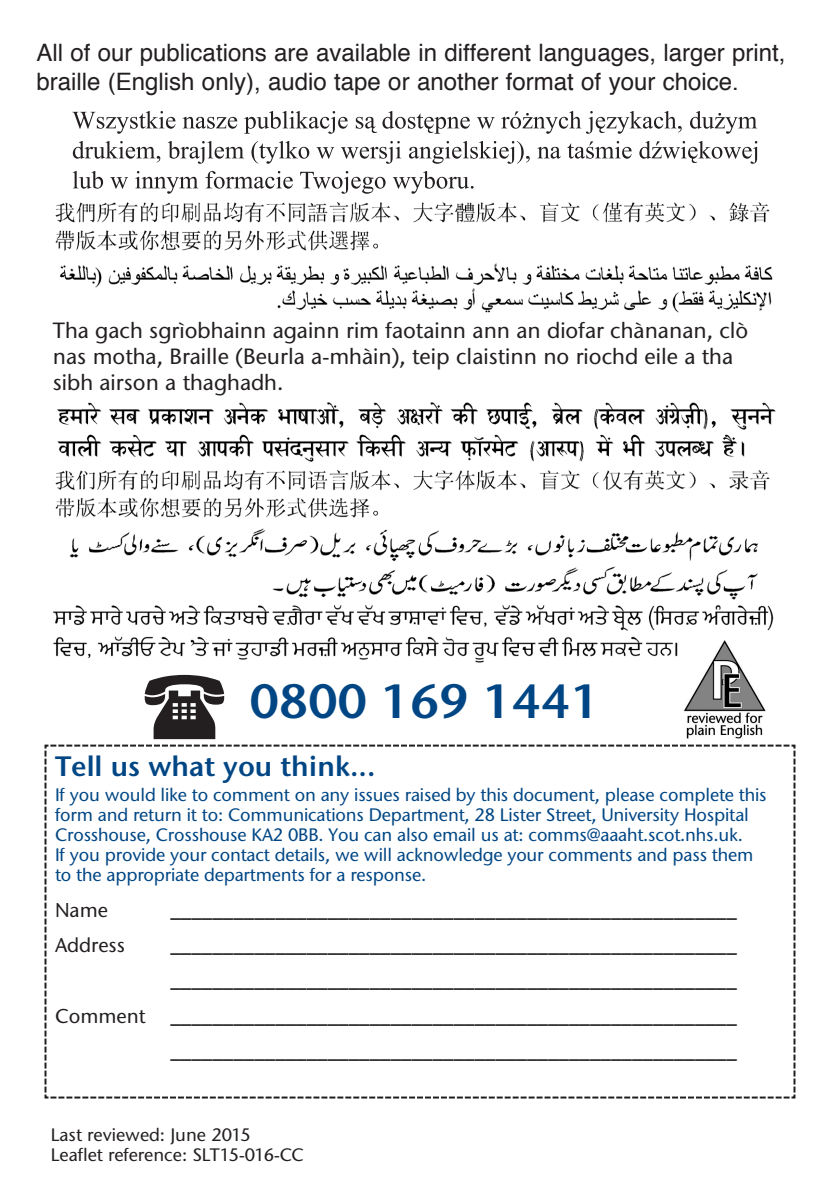
<style>
.page{position:relative;width:840px;height:1191px;background:#fff}
.page>*{position:absolute;margin:0;border:0;box-sizing:border-box;transform-origin:0 0}
.body{font:600 48px "Stone Sans ITC Std";color:#004684}
.t1{font:600 28px "Stone Sans ITC Std";color:#004684}
.Sub-heading{font:24px/28.8px "Helvetica";color:#231f20}
.body-2{font:500 22px/26px "Stone Sans ITC Std";color:#231f20}
.t2{font:500 20px "Stone Sans ITC Std";color:#231f20}
.t3{font:500 18px/20px "Stone Sans ITC Std";letter-spacing:-.01em;color:#004684}
.body-3{font:500 18px "Stone Sans ITC Std";color:#231f20}
</style>
<div class="page">
<img style="left:55px;top:202px;width:715px;height:49px">
<img style="left:60px;top:263px;width:713px;height:49px">
<img style="left:57px;top:402px;width:718px;height:59px">
<img style="left:55px;top:470px;width:715px;height:48px">
<img style="left:53px;top:605px;width:721px;height:58px">
<img style="left:69px;top:528px;width:689px;height:72px">
<img style="left:682px;top:640px;width:84px;height:35px">
<svg style="left:72px;top:111px;width:684px;height:23px"></svg>
<svg style="left:73px;top:141px;width:683px;height:23px"></svg>
<svg style="left:73px;top:171px;width:400px;height:23px"></svg>
<svg style="left:144px;top:675px;width:622px;height:65px"></svg>
<svg style="left:44px;top:744px;width:752px;height:355px"></svg>
<p class="Sub-heading" style="left:36px;top:39px;width:750px">All of our publications are available in different languages, larger print, braille (English only), audio tape or another format of your choice.</p>
<p class="body-2" style="left:53px;top:317px;width:696px">Tha gach sgrìobhainn againn rim faotainn ann an diofar chànanan, clò nas motha, Braille (Beurla a-mhàin), teip claistinn no riochd eile a tha sibh airson a thaghadh.</p>
<p class="body" style="left:250px;top:670px;width:351px">0800 169 1441</p>
<p class="t1" style="left:55px;top:748px;width:322px">Tell us what you think...</p>
<p class="t3" style="left:55px;top:785px;width:712px">If you would like to comment on any issues raised by this document, please complete this form and return it to: Communications Department, 28 Lister Street, University Hospital Crosshouse, Crosshouse KA2 0BB. You can also email us at: comms@aaaht.scot.nhs.uk.<br>If you provide your contact details, we will acknowledge your comments and pass them to the appropriate departments for a response.</p>
<p class="t2" style="left:55px;top:897px;width:54px">Name</p>
<p class="t2" style="left:170px;top:897px;width:567px">______________________________________________________</p>
<p class="t2" style="left:55px;top:932px;width:72px">Address</p>
<p class="t2" style="left:170px;top:932px;width:567px">______________________________________________________</p>
<p class="t2" style="left:170px;top:968px;width:567px">______________________________________________________</p>
<p class="t2" style="left:55px;top:1003px;width:683px">Comment ______________________________________________________</p>
<p class="t2" style="left:170px;top:1038px;width:567px">______________________________________________________</p>
<p class="body-3" style="left:51px;top:1124px;width:201px">Last reviewed: June 2015</p>
<p class="body-3" style="left:51px;top:1144px;width:254px">Leaflet reference: SLT15-016-CC</p>
</div>
